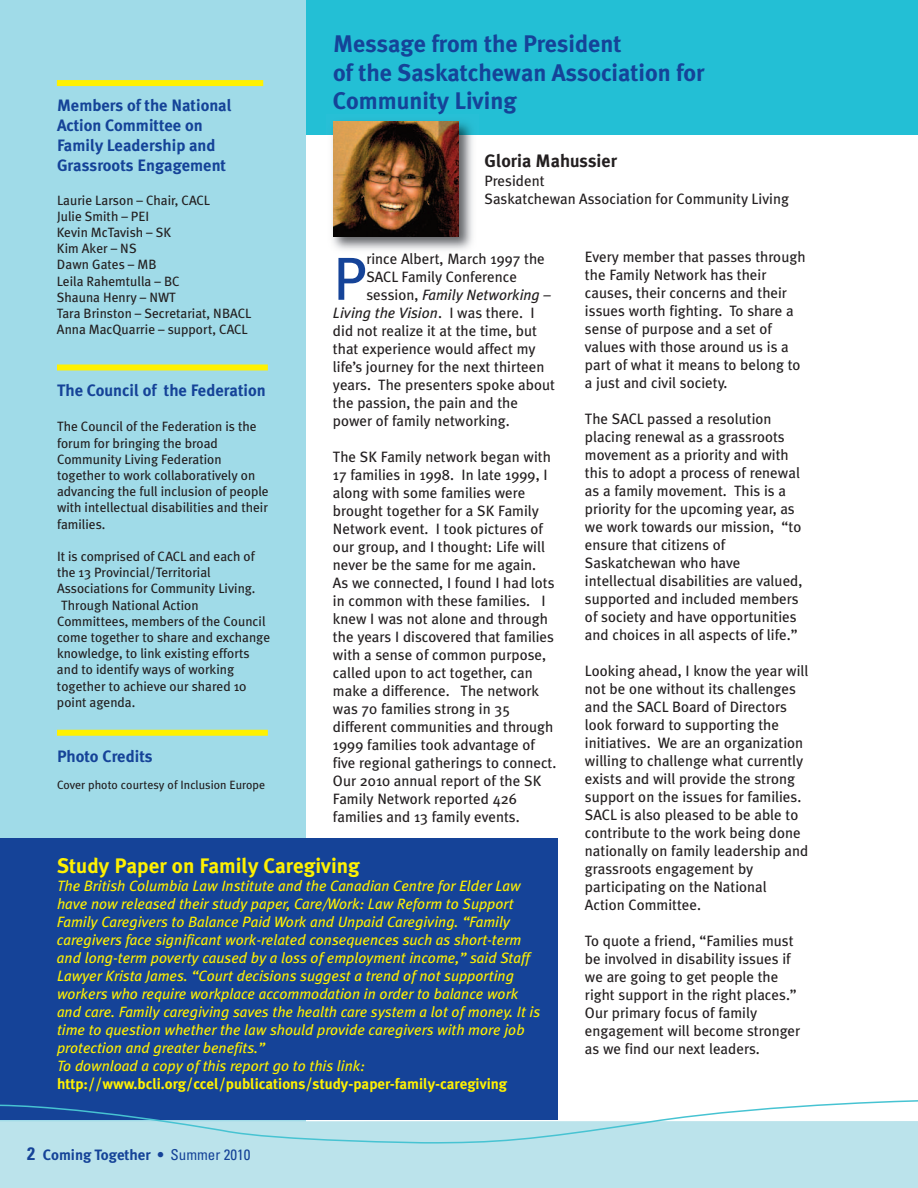
<style>
.page{position:relative;width:918px;height:1188px;background:#fff}
.page>*{position:absolute;margin:0;border:0;box-sizing:border-box;transform-origin:0 0}
.t1{font:60.75px "Meta Plus";color:#154398}
.t2{font:700 24px/28.8px "Meta Plus";color:#154398}
.t3{font:700 21px "Meta Plus";color:#fff101}
.t4{font:700 18px "Meta Plus";color:#231f20}
.t5{font:700 16.5px/19.8px "Meta Plus";color:#154398}
.t6{font:15px/18px "Meta Plus";color:#231f20}
.t7{font:italic 15px/18px "Meta Plus";color:#fff101}
.t8{font:700 15px "Meta Plus";color:#fff101}
.t9{font:italic 15px "Meta Plus";color:#231f20}
.t10{font:700 15px "Meta Plus";color:#154398}
.t11{font:13.5px/16.2px "Meta Plus";color:#231f20}
.t12{font:12px "Meta Plus";color:#231f20}
.s1{font-style:normal}
.s2{font-family:"Univers";font-stretch:condensed;font-size:18px}
.s3{font-family:"Univers";font-stretch:condensed}
.s4{font-family:"Univers";font-weight:400;font-stretch:condensed}
</style>
<div class="page">
<div style="left:0;top:0;width:306px;height:1127px;background:#a0dbe8"></div>
<div style="left:0;top:838px;width:558px;height:282px;background:#154398"></div>
<div style="left:306px;top:0;width:612px;height:135px;background:#23bfd5"></div>
<div style="left:0;top:1171px;width:918px;height:17px;background:#bbe3eb"></div>
<svg style="left:0;top:1100px;width:918px;height:71px"></svg>
<div style="left:57px;top:80px;width:206px;height:6px;background:#fff101"></div>
<img style="left:332px;top:121px;width:141px;height:129px">
<img style="left:333px;top:122px;width:126px;height:114px">
<div style="left:57px;top:364px;width:211px;height:6px;background:#fff101"></div>
<div style="left:57px;top:730px;width:211px;height:6px;background:#fff101"></div>
<h2 class="t2" style="left:333px;top:29px;width:373px">Message from the President<br>of the Saskatchewan Association for<br>Community Living</h2>
<p class="t5" style="left:57px;top:96px;width:176px">Members of the National<br>Action Committee on<br>Family Leadership and<br>Grassroots Engagement</p>
<p class="t11" style="left:57px;top:192px;width:196px">Laurie Larson – Chair, CACL<br>Julie Smith – PEI<br>Kevin McTavish – SK<br>Kim Aker – NS<br>Dawn Gates – MB<br>Leila Rahemtulla – BC<br>Shauna Henry – NWT<br>Tara Brinston – Secretariat, NBACL<br>Anna MacQuarrie – support, CACL</p>
<p class="t4" style="left:484px;top:150px;width:134px">Gloria Mahussier</p>
<p class="t6" style="left:484px;top:172px;width:306px">President<br>Saskatchewan Association for Community Living</p>
<p class="t6" style="left:585px;top:247px;width:222px">Every member that passes through the Family Network has their causes, their concerns and their issues worth fighting. To share a sense of purpose and a set of values with those around us is a part of what it means to belong to a just and civil society.</p>
<p class="t6" style="left:585px;top:409px;width:219px">The SACL passed a resolution placing renewal as a grassroots movement as a priority and with this to adopt a process of renewal as a family movement. This is a priority for the upcoming year, as we work towards our mission, “to ensure that citizens of<br>Saskatchewan who have intellectual disabilities are valued, supported and included members of society and have opportunities and choices in all aspects of life.”</p>
<p class="t6" style="left:585px;top:661px;width:225px">Looking ahead, I know the year will not be one without its challenges and the SACL Board of Directors look forward to supporting the initiatives. We are an organization willing to challenge what currently exists and will provide the strong support on the issues for families.<br>SACL is also pleased to be able to contribute to the work being done nationally on family leadership and grassroots engagement by participating on the National<br>Action Committee.</p>
<p class="t6" style="left:585px;top:931px;width:217px">To quote a friend, “Families must be involved in disability issues if we are going to get people the right support in the right places.”<br>Our primary focus of family engagement will become stronger as we find our next leaders.</p>
<h1 class="t1" style="left:333px;top:243px;width:35px">P</h1>
<p class="t6" style="left:366px;top:250px;width:180px">rince Albert, March 1997 the</p>
<p class="t6" style="left:366px;top:268px;width:152px">SACL Family Conference</p>
<p class="t9" style="left:366px;top:286px;width:186px"><span class="s1">session,</span> Family Networking –</p>
<p class="t9" style="left:333px;top:304px;width:203px">Living the Vision<span class="s1">. I was there. I</span></p>
<p class="t6" style="left:333px;top:322px;width:206px">did not realize it at the time, but</p>
<p class="t6" style="left:333px;top:340px;width:204px">that experience would affect my</p>
<p class="t6" style="left:333px;top:358px;width:213px">life’s journey for the next thirteen</p>
<p class="t6" style="left:333px;top:376px;width:224px">years. The presenters spoke about</p>
<p class="t6" style="left:333px;top:394px;width:187px">the passion, the pain and the</p>
<p class="t6" style="left:333px;top:412px;width:178px">power of family networking.</p>
<p class="t6" style="left:333px;top:448px;width:225px">The SK Family network began with<br>17 families in 1998. In late 1999, I along with some families were brought together for a SK Family<br>Network event. I took pictures of our group, and I thought: Life will never be the same for me again.<br>As we connected, I found I had lots in common with these families. I knew I was not alone and through the years I discovered that families with a sense of common purpose, called upon to act together, can make a difference. The network was 70 families strong in 35 different communities and through<br>1999 families took advantage of five regional gatherings to connect.<br>Our 2010 annual report of the SK<br>Family Network reported 426 families and 13 family events.</p>
<p class="t5" style="left:57px;top:380px;width:210px">The Council of the Federation</p>
<p class="t11" style="left:57px;top:419px;width:213px">The Council of the Federation is the forum for bringing the broad<br>Community Living Federation together to work collaboratively on advancing the full inclusion of people with intellectual disabilities and their families.</p>
<p class="t11" style="left:57px;top:548px;width:199px">It is comprised of CACL and each of</p>
<p class="t11" style="left:57px;top:564px;width:155px">the 13 Provincial/Territorial</p>
<p class="t11" style="left:57px;top:581px;width:200px">Associations for Community Living.</p>
<p class="t11" style="left:61px;top:597px;width:139px">Through National Action</p>
<p class="t11" style="left:57px;top:613px;width:210px">Committees, members of the Council</p>
<p class="t11" style="left:57px;top:629px;width:215px">come together to share and exchange</p>
<p class="t11" style="left:57px;top:645px;width:194px">knowledge, to link existing efforts</p>
<p class="t11" style="left:57px;top:662px;width:179px">and to identify ways of working</p>
<p class="t11" style="left:57px;top:678px;width:191px">together to achieve our shared 10</p>
<p class="t11" style="left:57px;top:694px;width:80px">point agenda.</p>
<p class="t5" style="left:57px;top:747px;width:97px">Photo Credits</p>
<p class="t12" style="left:57px;top:778px;width:210px">Cover photo courtesy of Inclusion Europe</p>
<h3 class="t3" style="left:57px;top:853px;width:304px">Study Paper on Family Caregiving</h3>
<p class="t7" style="left:57px;top:877px;width:485px">The British Columbia Law Institute and the Canadian Centre for Elder Law have now released their study paper, Care/Work: Law Reform to Support Family Caregivers to Balance Paid Work and Unpaid Caregiving. “Family caregivers face significant work-related consequences such as short-term and long-term poverty caused by a loss of employment income,” said Staff Lawyer Krista James. “Court decisions suggest a trend of not supporting workers who require workplace accommodation in order to balance work and care. Family caregiving saves the health care system a lot of money. It is time to question whether the law should provide caregivers with more job protection and greater benefits.”<br>To download a copy of this report go to this link:</p>
<p class="t8" style="left:57px;top:1075px;width:452px">http://www.bcli.org/ccel/publications/study-paper-family-caregiving</p>
<p class="t10" style="left:27px;top:1147px;width:225px"><span class="s2">2</span> Coming Together <span class="s3">•</span> <span class="s4">Summer 2010</span></p>
</div>
